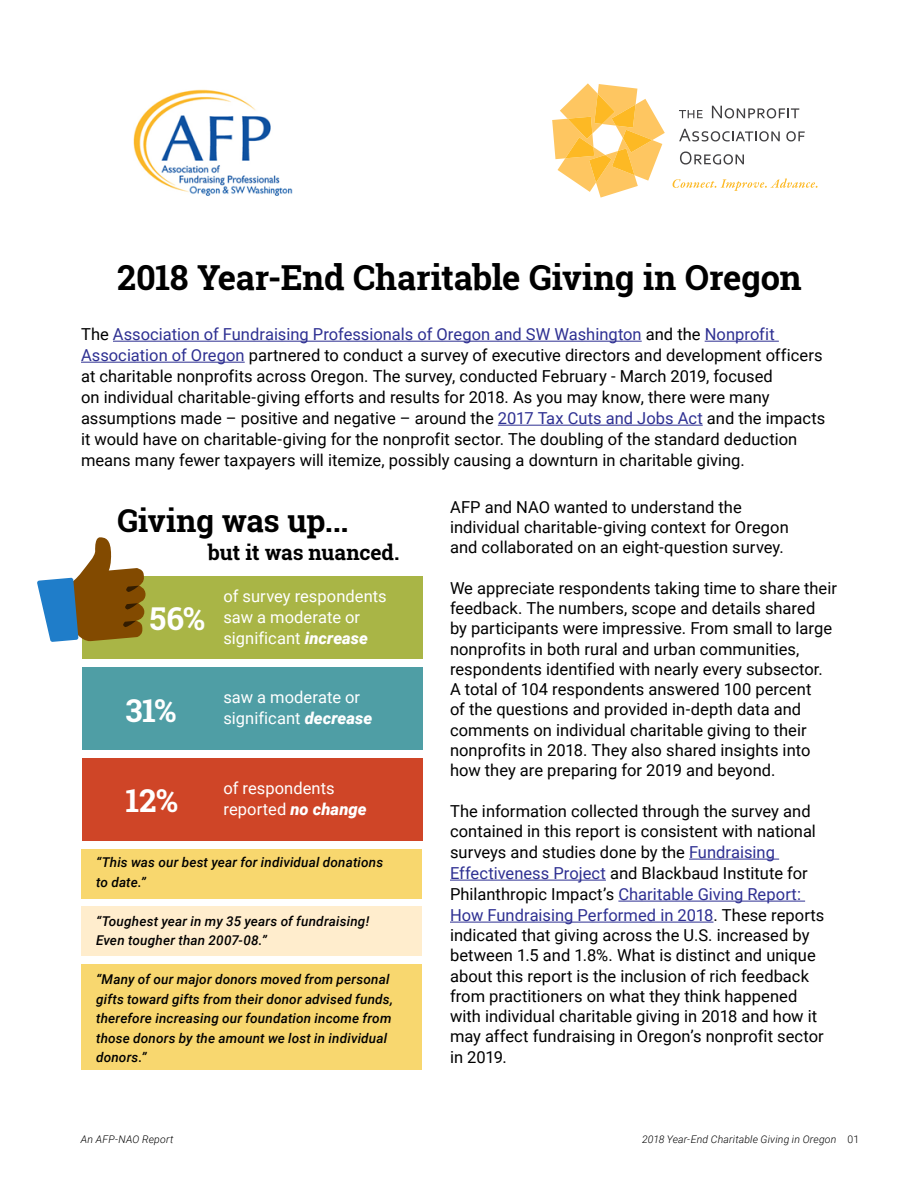
<style>
.page{position:relative;width:918px;height:1188px;background:#fff}
.page>*{position:absolute;margin:0;border:0;box-sizing:border-box;transform-origin:0 0}
.t1{font:700 34.5px "Roboto Slab";letter-spacing:-.01em;color:#000}
.t2{font:700 31.5px "Roboto Slab";letter-spacing:-.01em;color:#000}
.t3{font:700 31.5px "Roboto Slab";color:#fff}
.t4{font:700 21px "Roboto Slab";letter-spacing:-.01em;color:#000}
.t5{font:16.5px/20.5px "Roboto";color:#000}
.t6{font:16.5px/21px "Roboto";letter-spacing:.005em;color:#fff}
.t7{font:italic 500 13.5px/19.5px "Roboto";letter-spacing:.015em;color:#000}
.t8{font:italic 300 10.5px "Roboto";letter-spacing:.015em;color:#000}
.s1{color:#2e3092}
.s2{font-weight:900;font-style:italic}
.s3{font-style:normal}
</style>
<div class="page">
<div style="left:81px;top:907px;width:341px;height:49px;background:#ffedcd"></div>
<div style="left:81px;top:849px;width:341px;height:49px;background:#f8d76e"></div>
<div style="left:81px;top:964px;width:341px;height:106px;background:#f8d76f"></div>
<div style="left:82px;top:758px;width:341px;height:83px;background:#cf4527"></div>
<div style="left:82px;top:668px;width:341px;height:82px;background:#4f9ea5"></div>
<div style="left:82px;top:577px;width:341px;height:82px;background:#a9b546"></div>
<hr style="left:113px;top:341px;width:529px;height:1px;background:#2e3092">
<hr style="left:705px;top:341px;width:74px;height:1px;background:#2e3092">
<hr style="left:81px;top:362px;width:164px;height:1px;background:#2e3092">
<hr style="left:498px;top:425px;width:205px;height:1px;background:#2e3092">
<hr style="left:689px;top:859px;width:90px;height:1px;background:#2e3092">
<hr style="left:450px;top:880px;width:156px;height:1px;background:#2e3092">
<hr style="left:618px;top:901px;width:187px;height:1px;background:#2e3092">
<hr style="left:450px;top:922px;width:264px;height:1px;background:#2e3092">
<svg style="left:552px;top:83px;width:113px;height:115px"></svg>
<svg style="left:679px;top:110px;width:24px;height:8px"></svg>
<svg style="left:712px;top:106px;width:87px;height:12px"></svg>
<svg style="left:679px;top:129px;width:101px;height:12px"></svg>
<svg style="left:786px;top:131px;width:19px;height:10px"></svg>
<svg style="left:680px;top:152px;width:64px;height:13px"></svg>
<svg style="left:673px;top:178px;width:145px;height:13px"></svg>
<img style="left:133px;top:89px;width:160px;height:107px">
<svg style="left:37px;top:537px;width:109px;height:105px"></svg>
<h1 class="t1" style="left:117px;top:254px;width:686px">2018 Year-End Charitable Giving in Oregon</h1>
<p class="t5" style="left:81px;top:323px;width:746px;line-height:21px">The <span class="s1">Association of Fundraising Professionals of Oregon and SW Washington</span> and the <span class="s1">Nonprofit Association of Oregon</span> partnered to conduct a survey of executive directors and development officers at charitable nonprofits across Oregon. The survey, conducted February - March 2019, focused<br>on individual charitable-giving efforts and results for 2018. As you may know, there were many assumptions made – positive and negative – around the <span class="s1">2017 Tax Cuts and Jobs Act</span> and the impacts it would have on charitable-giving for the nonprofit sector. The doubling of the standard deduction means many fewer taxpayers will itemize, possibly causing a downturn in charitable giving.</p>
<p class="t5" style="left:450px;top:496px;width:340px">AFP and NAO wanted to understand the individual charitable-giving context for Oregon and collaborated on an eight-question survey.</p>
<p class="t5" style="left:450px;top:577px;width:388px">We appreciate respondents taking time to share their feedback. The numbers, scope and details shared<br>by participants were impressive. From small to large nonprofits in both rural and urban communities, respondents identified with nearly every subsector.<br>A total of 104 respondents answered 100 percent<br>of the questions and provided in-depth data and comments on individual charitable giving to their nonprofits in 2018. They also shared insights into how they are preparing for 2019 and beyond.</p>
<p class="t5" style="left:450px;top:800px;width:376px">The information collected through the survey and contained in this report is consistent with national surveys and studies done by the <span class="s1">Fundraising Effectiveness Project</span> and Blackbaud Institute for Philanthropic Impact’s <span class="s1">Charitable Giving Report:<br>How Fundraising Performed in 2018</span>. These reports indicated that giving across the U.S. increased by between 1.5 and 1.8%. What is distinct and unique about this report is the inclusion of rich feedback from practitioners on what they think happened with individual charitable giving in 2018 and how it may affect fundraising in Oregon’s nonprofit sector in 2019.</p>
<h2 class="t2" style="left:117px;top:499px;width:233px">Giving was up...</h2>
<p class="t4" style="left:208px;top:538px;width:193px">but it was nuanced.</p>
<p class="t6" style="left:224px;top:585px;width:165px">of survey respondents saw a moderate or significant <span class="s2">increase</span></p>
<h2 class="t3" style="left:149px;top:597px;width:57px">56%</h2>
<p class="t6" style="left:224px;top:686px;width:150px">saw a moderate or significant <span class="s2">decrease</span></p>
<h2 class="t3" style="left:125px;top:689px;width:53px">31%</h2>
<p class="t6" style="left:224px;top:777px;width:145px">of respondents reported <span class="s2">no change</span></p>
<h2 class="t3" style="left:125px;top:779px;width:54px">12%</h2>
<p class="t7" style="left:96px;top:852px;width:289px">“This was our best year for individual donations to date.”</p>
<p class="t7" style="left:96px;top:911px;width:275px">“Toughest year in my 35 years of fundraising!<br>Even tougher than 2007-08.”</p>
<p class="t7" style="left:96px;top:969px;width:298px">“Many of our major donors moved from personal gifts toward gifts from their donor advised funds, therefore increasing our foundation income from those donors by the amount we lost in individual donors.”</p>
<p class="t8" style="left:81px;top:1132px;width:94px">An AFP-NAO Report</p>
<p class="t8" style="left:642px;top:1132px;width:219px">2018 Year-End Charitable Giving in Oregon <span class="s3">01</span></p>
</div>
